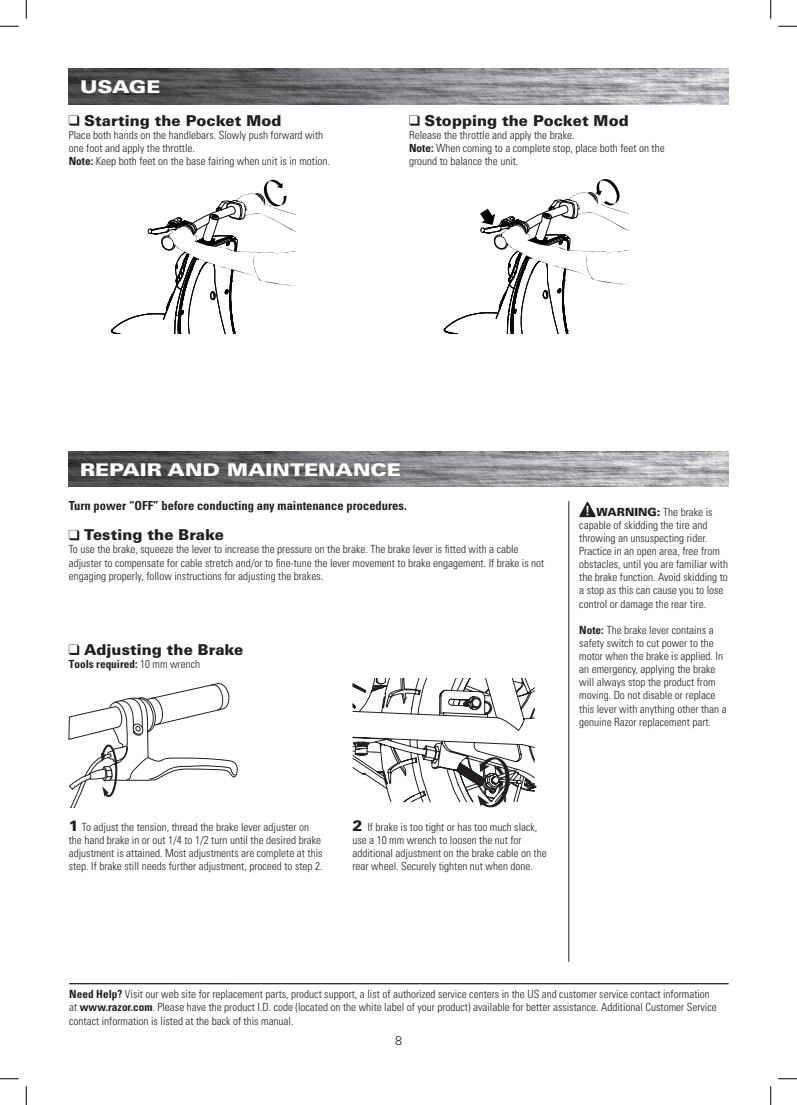
<style>
.page{position:relative;width:797px;height:1105px;background:#fff}
.page>*{position:absolute;margin:0;border:0;box-sizing:border-box;transform-origin:0 0}
.t1{font:900 17.5px "Univers LT Std";color:#fff;scale:1.2 1}
.t2{font:900 15px "Univers LT Std";color:#231f20}
.t3{font:700 condensed 12.5px "Univers LT Std";color:#231f20}
.t4{font:300 12.5px "Univers LT Std";color:#231f20}
.t5{font:300 condensed 11.25px/13.1px "Univers LT Std";color:#231f20}
.t6{font:700 condensed 11.25px "Univers LT Std";color:#231f20}
.s1{font-weight:700}
.s2{font-weight:300}
.s3{font-weight:900;font-stretch:normal}
.s4{font-weight:900;font-stretch:normal;font-size:15px}
</style>
<div class="page">
<img style="left:69px;top:69px;width:659px;height:35px">
<hr style="left:568px;top:501px;width:1px;height:461px;background:#231f20">
<svg style="left:69px;top:683px;width:169px;height:124px"></svg>
<svg style="left:352px;top:678px;width:184px;height:129px"></svg>
<svg style="left:111px;top:179px;width:185px;height:154px"></svg>
<svg style="left:444px;top:179px;width:185px;height:154px"></svg>
<img style="left:69px;top:451px;width:659px;height:36px">
<hr style="left:69px;top:983px;width:659px;height:1px;background:#231f20">
<svg style="left:69px;top:530px;width:10px;height:10px"></svg>
<img style="left:579px;top:501px;width:16px;height:16px">
<svg style="left:69px;top:644px;width:10px;height:11px"></svg>
<svg style="left:69px;top:115px;width:10px;height:11px"></svg>
<svg style="left:409px;top:115px;width:10px;height:11px"></svg>
<svg style="left:0;top:25px;width:19px;height:2px"></svg>
<svg style="left:778px;top:25px;width:19px;height:2px"></svg>
<svg style="left:0;top:1078px;width:19px;height:1px"></svg>
<svg style="left:778px;top:1078px;width:19px;height:1px"></svg>
<svg style="left:25px;top:0;width:2px;height:19px"></svg>
<svg style="left:25px;top:1086px;width:2px;height:19px"></svg>
<svg style="left:770px;top:0;width:1px;height:19px"></svg>
<svg style="left:770px;top:1086px;width:1px;height:19px"></svg>
<h1 class="t1" style="left:80px;top:76px;width:68px">USAGE</h1>
<h2 class="t2" style="left:84px;top:111px;width:199px">Starting the Pocket Mod</h2>
<p class="t5" style="left:69px;top:128px;width:263px">Place both hands on the handlebars. Slowly push forward with one foot and apply the throttle.<br><span class="s1">Note:</span> Keep both feet on the base fairing when unit is in motion.</p>
<h2 class="t2" style="left:424px;top:111px;width:206px">Stopping the Pocket Mod</h2>
<p class="t5" style="left:409px;top:128px;width:257px">Release the throttle and apply the brake.<br><span class="s1">Note:</span> When coming to a complete stop, place both feet on the ground to balance the unit.</p>
<h1 class="t1" style="left:80px;top:458px;width:269px">REPAIR AND MAINTENANCE</h1>
<p class="t3" style="left:69px;top:498px;width:339px">Turn power “OFF” before conducting any maintenance procedures.</p>
<h2 class="t2" style="left:84px;top:525px;width:141px">Testing the Brake</h2>
<p class="t5" style="left:69px;top:543px;width:477px">To use the brake, squeeze the lever to increase the pressure on the brake. The brake lever is fitted with a cable adjuster to compensate for cable stretch and/or to fine-tune the lever movement to brake engagement. If brake is not engaging properly, follow instructions for adjusting the brakes.</p>
<h2 class="t2" style="left:84px;top:640px;width:161px">Adjusting the Brake</h2>
<p class="t6" style="left:69px;top:657px;width:133px">Tools required: <span class="s2">10 mm wrench</span></p>
<p class="t5" style="left:579px;top:505px;width:150px;text-indent:17px"><span class="s3">WARNING:</span> The brake is capable of skidding the tire and throwing an unsuspecting rider.<br>Practice in an open area, free from obstacles, until you are familiar with the brake function. Avoid skidding to a stop as this can cause you to lose control or damage the rear tire.</p>
<p class="t5" style="left:579px;top:623px;width:149px"><span class="s1">Note:</span> The brake lever contains a safety switch to cut power to the motor when the brake is applied. In an emergency, applying the brake will always stop the product from moving. Do not disable or replace this lever with anything other than a genuine Razor replacement part.</p>
<p class="t5" style="left:69px;top:820px;width:255px"><span class="s4">1</span> To adjust the tension, thread the brake lever adjuster on the hand brake in or out 1/4 to 1/2 turn until the desired brake adjustment is attained. Most adjustments are complete at this step. If brake still needs further adjustment, proceed to step 2.</p>
<p class="t5" style="left:352px;top:820px;width:196px"><span class="s4">2</span> If brake is too tight or has too much slack, use a 10 mm wrench to loosen the nut for additional adjustment on the brake cable on the rear wheel. Securely tighten nut when done.</p>
<p class="t5" style="left:69px;top:988px;width:649px"><span class="s1">Need Help?</span> Visit our web site for replacement parts, product support, a list of authorized service centers in the US and customer service contact information at <span class="s1">www.razor.com</span>. Please have the product I.D. code (located on the white label of your product) available for better assistance. Additional Customer Service contact information is listed at the back of this manual.</p>
<p class="t4" style="left:395px;top:1033px;width:8px">8</p>
</div>
